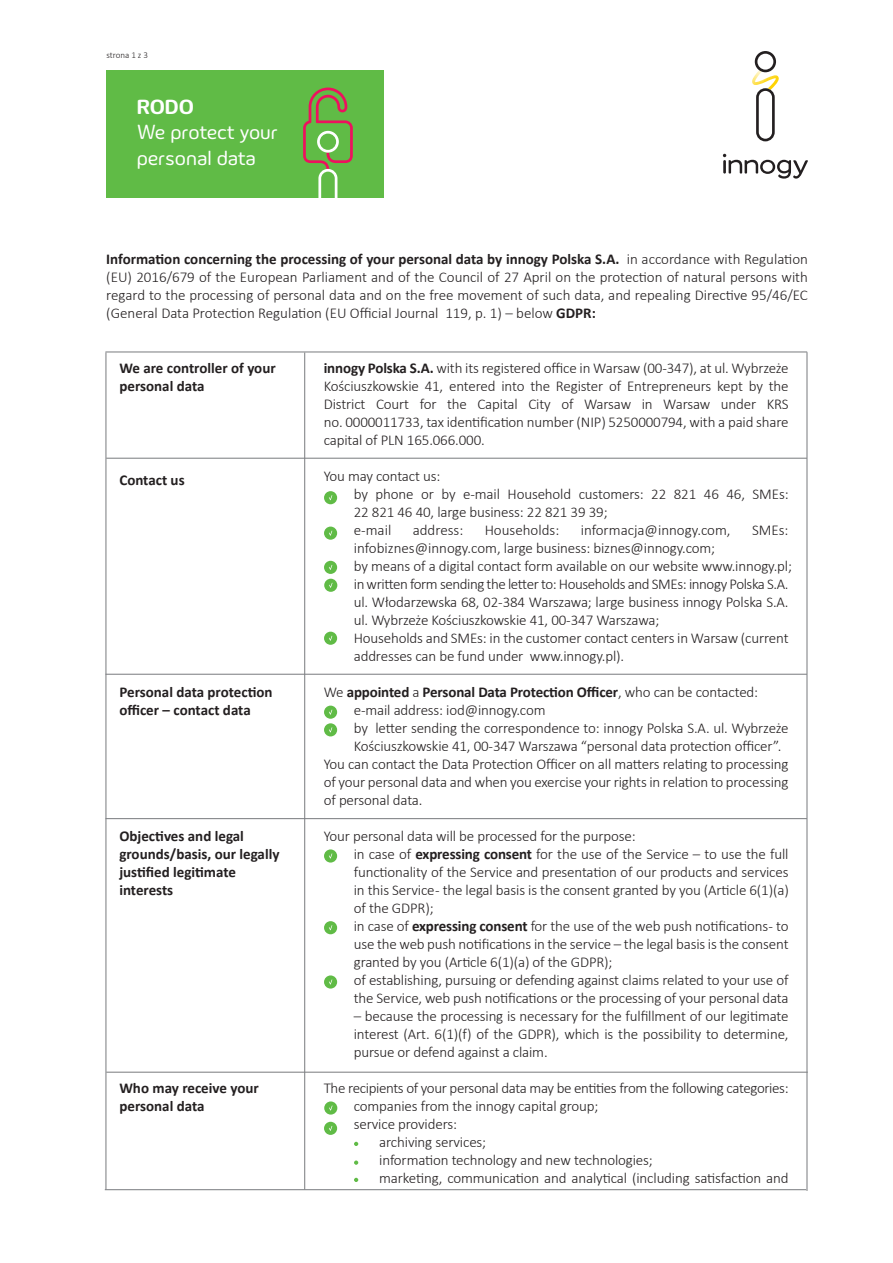
<style>
.page{position:relative;width:893px;height:1263px;background:#fff}
.page>*{position:absolute;margin:0;border:0;box-sizing:border-box;transform-origin:0 0}
.t1{font:21px/25.2px "Innogy";letter-spacing:-.01em;color:#fff}
.t2{font:700 21px "Innogy";color:#fff}
.t3{font:300 15px/18px "Calibri";letter-spacing:-.01em;color:#231f20;text-align:justify}
.t4{font:700 15px/18px "Calibri";color:#231f20}
.t5{font:300 9px "Calibri";color:#231f20}
.s1{font-weight:700}
.s2{font-weight:300}
</style>
<div class="page">
<svg style="left:723px;top:154px;width:85px;height:25px"></svg>
<svg style="left:752px;top:51px;width:27px;height:90px"></svg>
<svg style="left:324px;top:849px;width:13px;height:13px"></svg>
<svg style="left:324px;top:921px;width:13px;height:13px"></svg>
<svg style="left:324px;top:975px;width:13px;height:13px"></svg>
<svg style="left:324px;top:1122px;width:13px;height:13px"></svg>
<svg style="left:324px;top:1101px;width:13px;height:13px"></svg>
<hr style="left:106px;top:1072px;width:702px;height:1px;background:#808285">
<svg style="left:354px;top:1142px;width:4px;height:4px"></svg>
<svg style="left:354px;top:1160px;width:4px;height:5px"></svg>
<svg style="left:354px;top:1178px;width:4px;height:4px"></svg>
<svg style="left:324px;top:491px;width:13px;height:13px"></svg>
<svg style="left:324px;top:632px;width:13px;height:13px"></svg>
<svg style="left:324px;top:527px;width:13px;height:13px"></svg>
<svg style="left:324px;top:561px;width:13px;height:13px"></svg>
<hr style="left:106px;top:458px;width:701px;height:1px;background:#808285">
<hr style="left:105px;top:674px;width:702px;height:1px;background:#808285">
<hr style="left:105px;top:818px;width:702px;height:1px;background:#808285">
<hr style="left:105px;top:1189px;width:701px;height:1px;background:#808285">
<hr style="left:105px;top:351px;width:702px;height:1px;background:#808285">
<hr style="left:105px;top:352px;width:1px;height:837px;background:#808285">
<hr style="left:304px;top:352px;width:1px;height:837px;background:#808285">
<hr style="left:806px;top:352px;width:1px;height:839px;background:#808285">
<svg style="left:324px;top:706px;width:13px;height:13px"></svg>
<svg style="left:324px;top:723px;width:13px;height:13px"></svg>
<svg style="left:324px;top:579px;width:13px;height:13px"></svg>
<div style="left:106px;top:71px;width:278px;height:127px;background:#60bb46"></div>
<svg style="left:303px;top:88px;width:50px;height:110px"></svg>
<p class="t5" style="left:106px;top:49px;width:43px">strona 1 z 3</p>
<h1 class="t2" style="left:137px;top:95px;width:59px">RODO</h1>
<h1 class="t1" style="left:137px;top:121px;width:143px">We protect your personal data</h1>
<p class="t3" style="left:106px;top:250px;width:703px"><span class="s1">Information concerning the processing of your personal data by innogy Polska S.A.</span> in accordance with Regulation (EU) 2016/679 of the European Parliament and of the Council of 27 April on the protection of natural persons with regard to the processing of personal data and on the free movement of such data, and repealing Directive 95/46/EC (General Data Protection Regulation (EU Official Journal 119, p. 1) – below <span class="s1">GDPR:</span></p>
<p class="t4" style="left:119px;top:359px;width:158px">We are controller of your personal data</p>
<p class="t4" style="left:119px;top:471px;width:67px">Contact us</p>
<p class="t4" style="left:119px;top:683px;width:155px">Personal data protection officer – contact data</p>
<p class="t4" style="left:119px;top:827px;width:162px">Objectives and legal grounds/basis, our legally justified legitimate interests</p>
<p class="t4" style="left:119px;top:1079px;width:141px">Who may receive your personal data</p>
<p class="t3" style="left:324px;top:359px;width:466px"><span class="s1">innogy Polska S.A.</span> with its registered office in Warsaw (00-347), at ul. Wybrzeże Kościuszkowskie 41, entered into the Register of Entrepreneurs kept by the District Court for the Capital City of Warsaw in Warsaw under KRS no. 0000011733, tax identification number (NIP) 5250000794, with a paid share capital of PLN 165.066.000.</p>
<p class="t3" style="left:354px;top:467px;width:436px;text-align:left;text-indent:-30px">You may contact us:<br>by phone or by e-mail Household customers: 22 821 46 46, SMEs:<br>22 821 46 40, large business: 22 821 39 39;<br>e-mail</p>
<p class="t3" style="left:413px;top:521px;width:52px">address:</p>
<p class="t3" style="left:485px;top:521px;width:76px">Households:</p>
<p class="t3" style="left:581px;top:521px;width:151px">informacja@innogy.com,</p>
<p class="t3" style="left:752px;top:521px;width:38px">SMEs:</p>
<p class="t3" style="left:354px;top:539px;width:440px;text-align:left">infobiznes@innogy.com, large business: biznes@innogy.com;<br>by means of a digital contact form available on our website www.innogy.pl; in written form sending the letter to: Households and SMEs: innogy Polska S.A. ul. Włodarzewska 68, 02-384 Warszawa; large business innogy Polska S.A. ul. Wybrzeże Kościuszkowskie 41, 00-347 Warszawa;<br>Households and SMEs: in the customer contact centers in Warsaw (current addresses can be fund under www.innogy.pl).</p>
<p class="t4" style="left:324px;top:683px;width:436px"><span class="s2">We</span> appointed <span class="s2">a</span> Personal Data Protection Officer<span class="s2">, who can be contacted:</span></p>
<p class="t3" style="left:354px;top:701px;width:193px">e-mail address: iod@innogy.com</p>
<p class="t3" style="left:354px;top:719px;width:436px">by letter sending the correspondence to: innogy Polska S.A. ul. Wybrzeże</p>
<p class="t3" style="left:354px;top:737px;width:429px">Kościuszkowskie 41, 00-347 Warszawa “personal data protection officer”.</p>
<p class="t3" style="left:324px;top:755px;width:466px">You can contact the Data Protection Officer on all matters relating to processing</p>
<p class="t3" style="left:324px;top:773px;width:466px">of your personal data and when you exercise your rights in relation to processing</p>
<p class="t3" style="left:324px;top:791px;width:100px">of personal data.</p>
<p class="t3" style="left:354px;top:827px;width:437px;text-align:left;text-indent:-30px">Your personal data will be processed for the purpose:<br>in case of <span class="s1">expressing consent</span> for the use of the Service – to use the full functionality of the Service and presentation of our products and services in this Service - the legal basis is the consent granted by you (Article 6(1)(a) of the GDPR);<br>in case of <span class="s1">expressing consent</span> for the use of the web push notifications - to use the web push notifications in the service – the legal basis is the consent granted by you (Article 6(1)(a) of the GDPR);<br>of establishing, pursuing or defending against claims related to your use of the Service, web push notifications or the processing of your personal data</p>
<p class="t3" style="left:354px;top:1007px;width:436px">– because the processing is necessary for the fulfillment of our legitimate interest (Art. 6(1)(f) of the GDPR), which is the possibility to determine, pursue or defend against a claim.</p>
<p class="t3" style="left:324px;top:1079px;width:466px">The recipients of your personal data may be entities from the following categories:</p>
<p class="t3" style="left:354px;top:1097px;width:246px">companies from the innogy capital group;</p>
<p class="t3" style="left:354px;top:1115px;width:105px">service providers:</p>
<p class="t3" style="left:379px;top:1133px;width:108px">archiving services;</p>
<p class="t3" style="left:379px;top:1151px;width:275px">information technology and new technologies;</p>
<p class="t3" style="left:379px;top:1169px;width:411px">marketing, communication and analytical (including satisfaction and</p>
</div>
